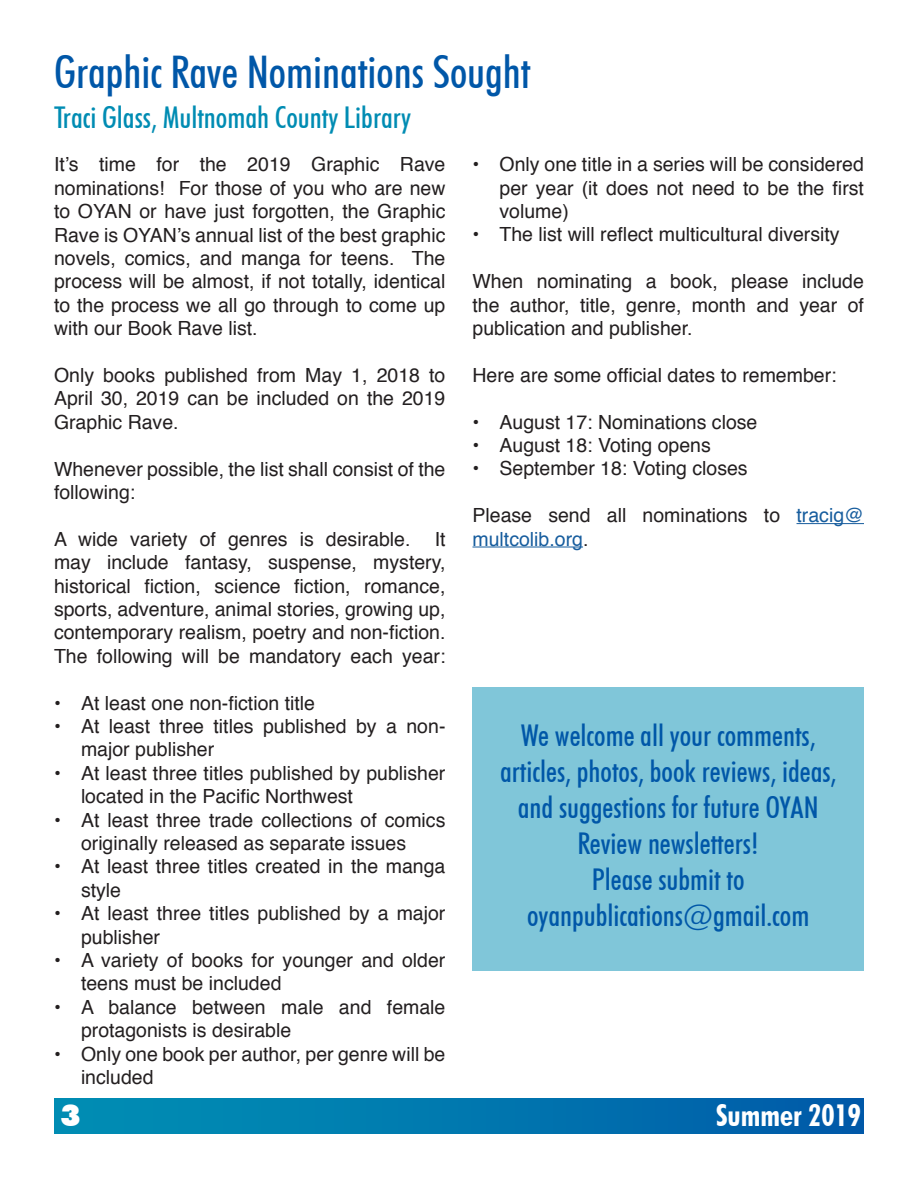
<style>
.page{position:relative;width:918px;height:1188px;background:#fff}
.page>*{position:absolute;margin:0;border:0;box-sizing:border-box;transform-origin:0 0}
.Major_headline{font:500 condensed 45px "Futura BT";color:#0057a8}
.Section_headline{font:500 condensed 30px/36px "Futura BT";color:#0057a8;text-align:center}
.Byline{font:500 condensed 30px "Futura BT";color:#008cb3}
.t1{font:700 condensed 30px "Futura BT";color:#fff}
.t2{font:900 30px "Futura BT";color:#fff}
.t3{font:19.5px/23.4px "Helvetica";color:#231f20}
.s1{color:#175d9e}
</style>
<div class="page">
<div style="left:54px;top:1098px;width:810px;height:36px;background:linear-gradient(to right,#0092b4,#005ba9)"></div>
<hr style="left:797px;top:523px;width:67px;height:1px;background:#175d9e">
<hr style="left:472px;top:547px;width:111px;height:1px;background:#175d9e">
<div style="left:472px;top:687px;width:392px;height:284px;background:#80c6d9"></div>
<p class="Major_headline" style="left:54px;top:45px;width:478px">Graphic Rave Nominations Sought</p>
<p class="Byline" style="left:54px;top:99px;width:358px">Traci Glass, Multnomah County Library</p>
<p class="t3" style="left:54px;top:153px;width:393px;text-align:justify">It’s time for the 2019 Graphic Rave nominations! For those of you who are new to OYAN or have just forgotten, the Graphic Rave is OYAN’s annual list of the best graphic novels, comics, and manga for teens. The process will be almost, if not totally, identical to the process we all go through to come up with our Book Rave list.</p>
<p class="t3" style="left:54px;top:364px;width:393px;text-align:justify">Only books published from May 1, 2018 to April 30, 2019 can be included on the 2019<br>Graphic Rave.</p>
<p class="t3" style="left:54px;top:458px;width:393px">Whenever possible, the list shall consist of the following:</p>
<p class="t3" style="left:54px;top:528px;width:393px;text-align:justify">A wide variety of genres is desirable. It may include fantasy, suspense, mystery, historical fiction, science fiction, romance, sports, adventure, animal stories, growing up, contemporary realism, poetry and non-fiction.<br>The following will be mandatory each year:</p>
<p class="t3" style="left:54px;top:692px;width:263px">• At least one non-fiction title</p>
<p class="t3" style="left:81px;top:715px;width:366px;text-indent:-27px">• At least three titles published by a non&shy;major publisher</p>
<p class="t3" style="left:81px;top:762px;width:366px;text-indent:-27px">• At least three titles published by publisher located in the Pacific Northwest</p>
<p class="t3" style="left:81px;top:809px;width:366px;text-indent:-27px">• At least three trade collections of comics originally released as separate issues</p>
<p class="t3" style="left:81px;top:855px;width:366px;text-indent:-27px">• At least three titles created in the manga style</p>
<p class="t3" style="left:81px;top:902px;width:366px;text-indent:-27px">• At least three titles published by a major publisher</p>
<p class="t3" style="left:81px;top:949px;width:366px;text-indent:-27px">• A variety of books for younger and older teens must be included</p>
<p class="t3" style="left:81px;top:996px;width:366px;text-indent:-27px">• A balance between male and female protagonists is desirable</p>
<p class="t3" style="left:81px;top:1043px;width:366px;text-indent:-27px">• Only one book per author, per genre will be included</p>
<p class="t3" style="left:500px;top:153px;width:366px;text-align:justify;text-indent:-27px">• Only one title in a series will be considered per year (it does not need to be the first volume)</p>
<p class="t3" style="left:472px;top:223px;width:369px">• The list will reflect multicultural diversity</p>
<p class="t3" style="left:472px;top:270px;width:393px;text-align:justify">When nominating a book, please include the author, title, genre, month and year of publication and publisher.</p>
<p class="t3" style="left:472px;top:364px;width:366px">Here are some official dates to remember:</p>
<p class="t3" style="left:472px;top:411px;width:286px">• August 17: Nominations close</p>
<p class="t3" style="left:472px;top:434px;width:240px">• August 18: Voting opens</p>
<p class="t3" style="left:472px;top:457px;width:277px">• September 18: Voting closes</p>
<p class="t3" style="left:472px;top:504px;width:393px">Please send all nominations to <span class="s1">tracig@ multcolib.org</span>.</p>
<p class="Section_headline" style="left:500px;top:717px;width:338px">We welcome all your comments, articles, photos, book reviews, ideas, and suggestions for future OYAN<br>Review newsletters!<br>Please submit to oyanpublications@gmail.com</p>
<p class="t2" style="left:60px;top:1097px;width:22px">3</p>
<p class="t1" style="left:716px;top:1097px;width:146px">Summer 2019</p>
</div>
